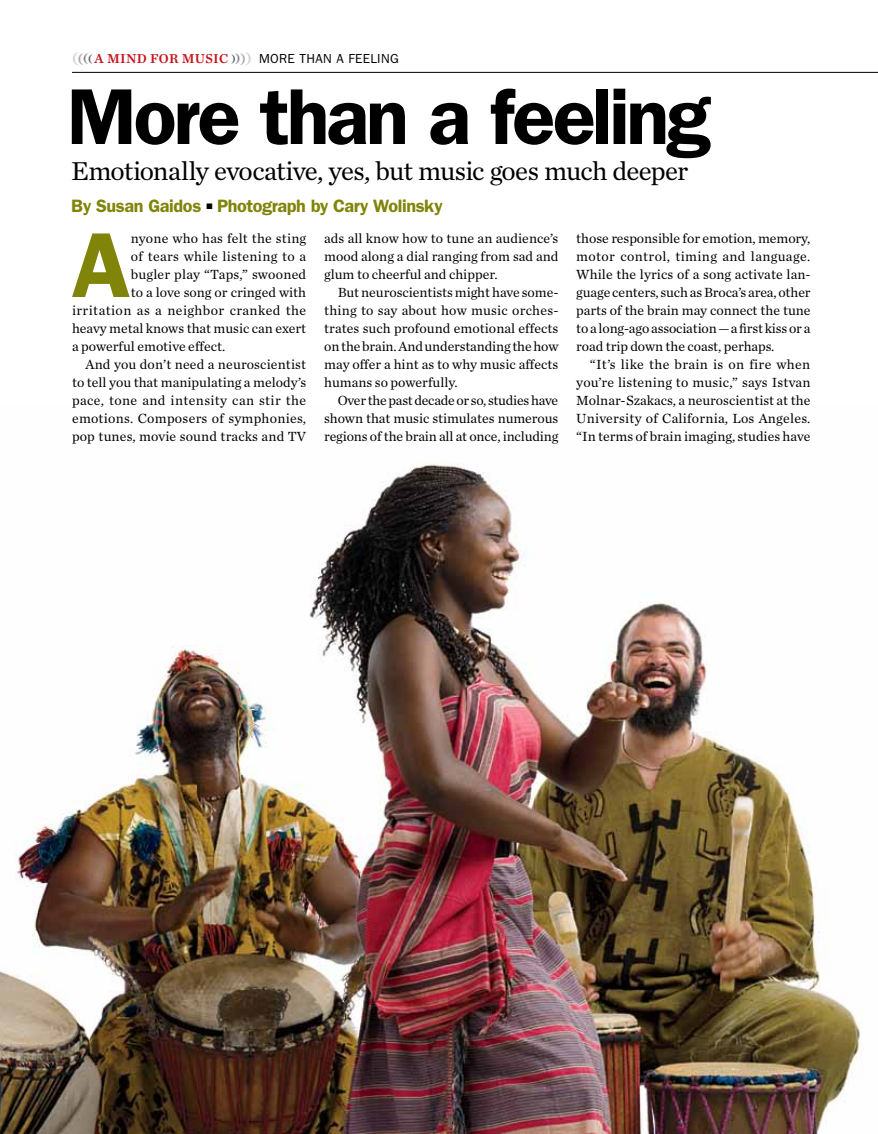
<style>
.page{position:relative;width:878px;height:1134px;background:#fff}
.page>*{position:absolute;margin:0;border:0;box-sizing:border-box;transform-origin:0 0}
.t1{font:600 92.55px "ITC Franklin Gothic Std";color:#808509}
.t2{font:600 79.5px "ITC Franklin Gothic Std";letter-spacing:-.04em;color:#000}
.t3{font:27px "Chronicle Text G1";letter-spacing:-.035em;color:#000}
.t4{font:600 18px "ITC Franklin Gothic Std";letter-spacing:-.02em;color:#808509}
.t5{font:13.8px/18px "Chronicle Text G1";color:#000;text-align:justify}
.t6{font:13.8px "Chronicle Text G1";letter-spacing:.025em;color:#000}
.t7{font:13.8px "Chronicle Text G1";letter-spacing:.03em;color:#000}
.t8{font:13.8px "Chronicle Text G1";letter-spacing:.02em;color:#000}
.t9{font:13.2px "ITC Franklin Gothic Std";letter-spacing:.025em;color:#000}
.s1{font-family:"Chronicle Text G1 Semi";font-size:15px;color:#d1d3d4}
.s2{font-family:"Chronicle Text G1 Semi";font-size:13.5px;color:#a7a9ac}
.s3{font-family:"Chronicle Text G1 Semi";font-size:12px;color:#808285}
.s4{font-family:"Chronicle Text G1 Semi";font-size:10.5px;color:#58595b}
.s5{font-family:"Chronicle Text G1 Semi";font-size:13.5px;color:#c4161c}
</style>
<div class="page">
<img style="left:0;top:463px;width:861px;height:671px">
<hr style="left:72px;top:72px;width:806px;height:1px;background:#000">
<p class="t9" style="left:72px;top:51px;width:328px"><span class="s1">(</span><span class="s2">(</span><span class="s3">(</span><span class="s4">(</span> <span class="s5">A MIND FOR MUSIC</span> <span class="s4">)</span><span class="s3">)</span><span class="s2">)</span><span class="s1">)</span> MORE THAN A FEELING</p>
<h2 class="t2" style="left:67px;top:70px;width:645px">More than a feeling</h2>
<h3 class="t3" style="left:71px;top:154px;width:618px">Emotionally evocative, yes, but music goes much deeper</h3>
<h3 class="t4" style="left:71px;top:195px;width:373px">By Susan Gaidos <sup>s</sup> Photograph by Cary Wolinsky</h3>
<h1 class="t1" style="left:71px;top:211px;width:61px">A</h1>
<p class="t5" style="left:131px;top:229px;width:177px">nyone who has felt the sting</p>
<p class="t5" style="left:576px;top:229px;width:236px">those responsible for emotion, memory, motor control, timing and language.<br>While the lyrics of a song activate lan&shy;guage centers, such as Broca’s area, other parts of the brain may connect the tune to a long-ago association—a first kiss or a road trip down the coast, perhaps.</p>
<p class="t5" style="left:576px;top:355px;width:236px;text-indent:14px">“It’s like the brain is on fire when you’re listening to music,” says Istvan Molnar-Szakacs, a neuroscientist at the University of California, Los Angeles. “In terms of brain imaging, studies have</p>
<p class="t5" style="left:324px;top:229px;width:236px">ads all know how to tune an audience’s mood along a dial ranging from sad and glum to cheerful and chipper.</p>
<p class="t5" style="left:324px;top:283px;width:236px;text-indent:14px">But neuroscientists might have some&shy;thing to say about how music orches&shy;trates such profound emotional effects on the brain. And understanding the how may offer a hint as to why music affects humans so powerfully.</p>
<p class="t5" style="left:324px;top:391px;width:236px;text-indent:14px">Over the past decade or so, studies have shown that music stimulates numerous regions of the brain all at once, including</p>
<p class="t6" style="left:131px;top:248px;width:177px">of tears while listening to a</p>
<p class="t5" style="left:131px;top:265px;width:177px">bugler play “Taps,” swooned</p>
<p class="t5" style="left:131px;top:283px;width:177px">to a love song or cringed with</p>
<p class="t7" style="left:72px;top:302px;width:236px">irritation as a neighbor cranked the</p>
<p class="t5" style="left:72px;top:319px;width:236px">heavy metal knows that music can exert</p>
<p class="t5" style="left:72px;top:337px;width:155px">a powerful emotive effect.</p>
<p class="t5" style="left:86px;top:355px;width:222px">And you don’t need a neuroscientist</p>
<p class="t5" style="left:72px;top:373px;width:236px">to tell you that manipulating a melody’s</p>
<p class="t6" style="left:72px;top:392px;width:235px">pace, tone and intensity can stir the</p>
<p class="t8" style="left:72px;top:410px;width:235px">emotions. Composers of symphonies,</p>
<p class="t5" style="left:72px;top:427px;width:235px">pop tunes, movie sound tracks and TV</p>
</div>
